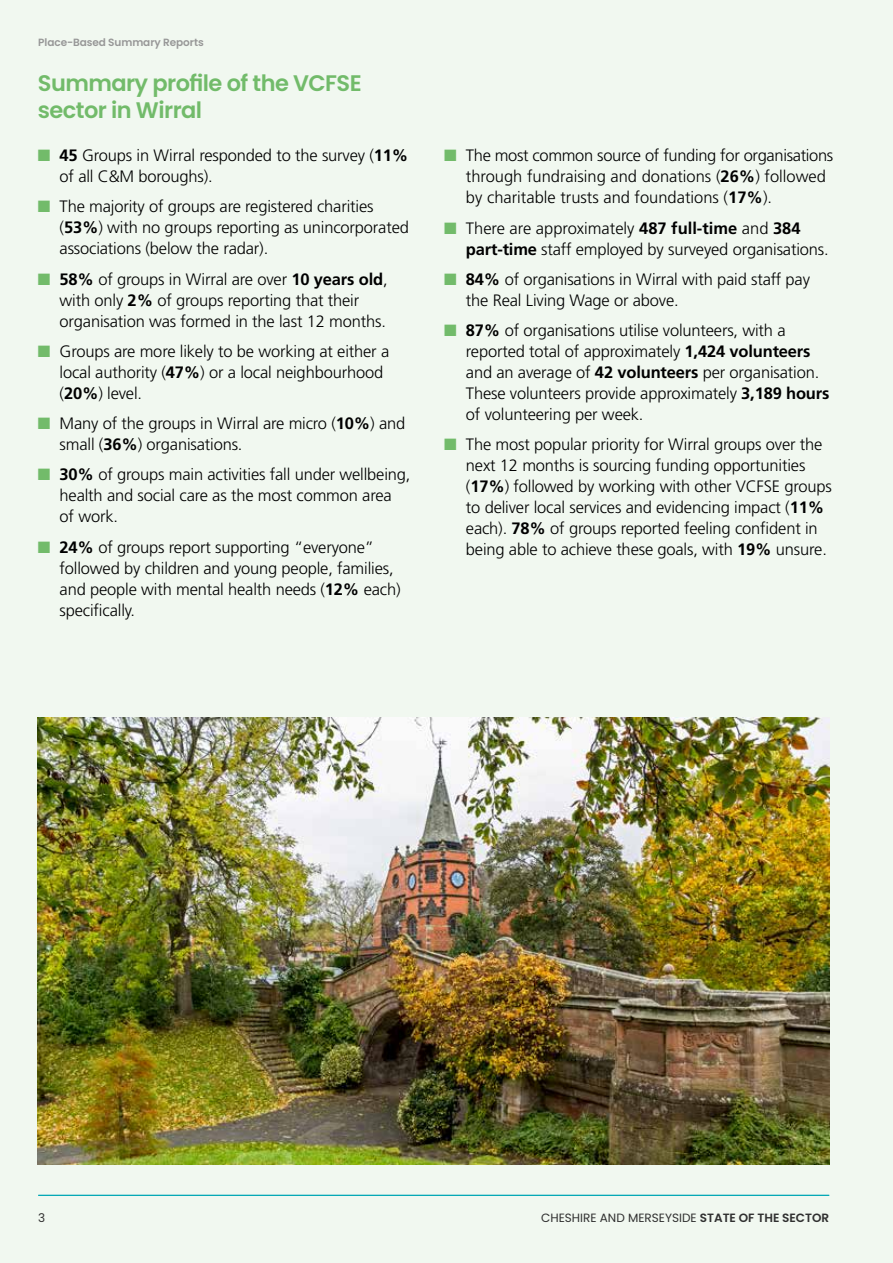
<style>
.page{position:relative;width:893px;height:1263px;background:#f1f8f0}
.page>*{position:absolute;margin:0;border:0;box-sizing:border-box;transform-origin:0 0}
.t1{font:600 22.5px/27px "Poppins";letter-spacing:-.025em;color:#72bb6a}
.t2{font:300 16.5px/21px "Frutiger LT Std";letter-spacing:-.01em;color:#000}
.t3{font:12px "Poppins";color:#303030}
.t4{font:600 10.5px "Poppins";letter-spacing:-.01em;color:#979797}
.s1{color:#72bb6a}
.s2{font-weight:700}
.s3{font-weight:600}
</style>
<div class="page">
<img style="left:38px;top:718px;width:791px;height:446px">
<hr style="left:38px;top:1195px;width:791px;height:1px;background:#00a7b5">
<p class="t4" style="left:38px;top:36px;width:167px">Place-Based Summary Reports</p>
<h1 class="t1" style="left:38px;top:70px;width:325px">Summary profile of the VCFSE sector in Wirral</h1>
<p class="t2" style="left:60px;top:145px;width:350px;text-indent:-22px"><span class="s1">■</span> <span class="s2">45</span> Groups in Wirral responded to the survey (<span class="s2">11% </span>of all C&amp;M boroughs).</p>
<p class="t2" style="left:60px;top:196px;width:351px;text-indent:-22px"><span class="s1">■</span> The majority of groups are registered charities (<span class="s2">53%</span>) with no groups reporting as unincorporated associations (below the radar).</p>
<p class="t2" style="left:60px;top:269px;width:329px;text-indent:-22px"><span class="s1">■</span> <span class="s2">58%</span> of groups in Wirral are over <span class="s2">10 years old</span>, with only <span class="s2">2%</span> of groups reporting that their organisation was formed in the last 12 months.</p>
<p class="t2" style="left:60px;top:341px;width:331px;text-indent:-22px"><span class="s1">■</span> Groups are more likely to be working at either a local authority (<span class="s2">47%</span>) or a local neighbourhood (<span class="s2">20%</span>) level.</p>
<p class="t2" style="left:60px;top:413px;width:347px;text-indent:-22px"><span class="s1">■</span> Many of the groups in Wirral are micro (<span class="s2">10%</span>) and small (<span class="s2">36%</span>) organisations.</p>
<p class="t2" style="left:60px;top:464px;width:352px;text-indent:-22px"><span class="s1">■</span> <span class="s2">30%</span> of groups main activities fall under wellbeing, health and social care as the most common area<br>of work.</p>
<p class="t2" style="left:60px;top:537px;width:343px;text-indent:-22px"><span class="s1">■</span> <span class="s2">24%</span> of groups report supporting “everyone” followed by children and young people, families, and people with mental health needs (<span class="s2">12%</span> each) specifically.</p>
<p class="t2" style="left:466px;top:145px;width:369px;text-indent:-22px"><span class="s1">■</span> The most common source of funding for organisations through fundraising and donations (<span class="s2">26%</span>) followed by charitable trusts and foundations (<span class="s2">17%</span>).</p>
<p class="t2" style="left:466px;top:218px;width:364px;text-indent:-22px"><span class="s1">■</span> There are approximately <span class="s2">487 full-time</span> and <span class="s2">384 part-time</span> staff employed by surveyed organisations.</p>
<p class="t2" style="left:466px;top:269px;width:346px;text-indent:-22px"><span class="s1">■</span> <span class="s2">84%</span> of organisations in Wirral with paid staff pay the Real Living Wage or above.</p>
<p class="t2" style="left:466px;top:320px;width:365px;text-indent:-22px"><span class="s1">■</span> <span class="s2">87%</span> of organisations utilise volunteers, with a reported total of approximately <span class="s2">1,424 volunteers </span>and an average of <span class="s2">42 volunteers</span> per organisation.<br>These volunteers provide approximately <span class="s2">3,189 hours </span>of volunteering per week.</p>
<p class="t2" style="left:466px;top:434px;width:367px;text-indent:-22px"><span class="s1">■</span> The most popular priority for Wirral groups over the next 12 months is sourcing funding opportunities (<span class="s2">17%</span>) followed by working with other VCFSE groups to deliver local services and evidencing impact (<span class="s2">11% </span>each). <span class="s2">78%</span> of groups reported feeling confident in being able to achieve these goals, with <span class="s2">19%</span> unsure.</p>
<p class="t3" style="left:38px;top:1210px;width:9px">3</p>
<p class="t3" style="left:541px;top:1210px;width:290px">CHESHIRE AND MERSEYSIDE <span class="s3">STATE OF THE SECTOR</span></p>
</div>
